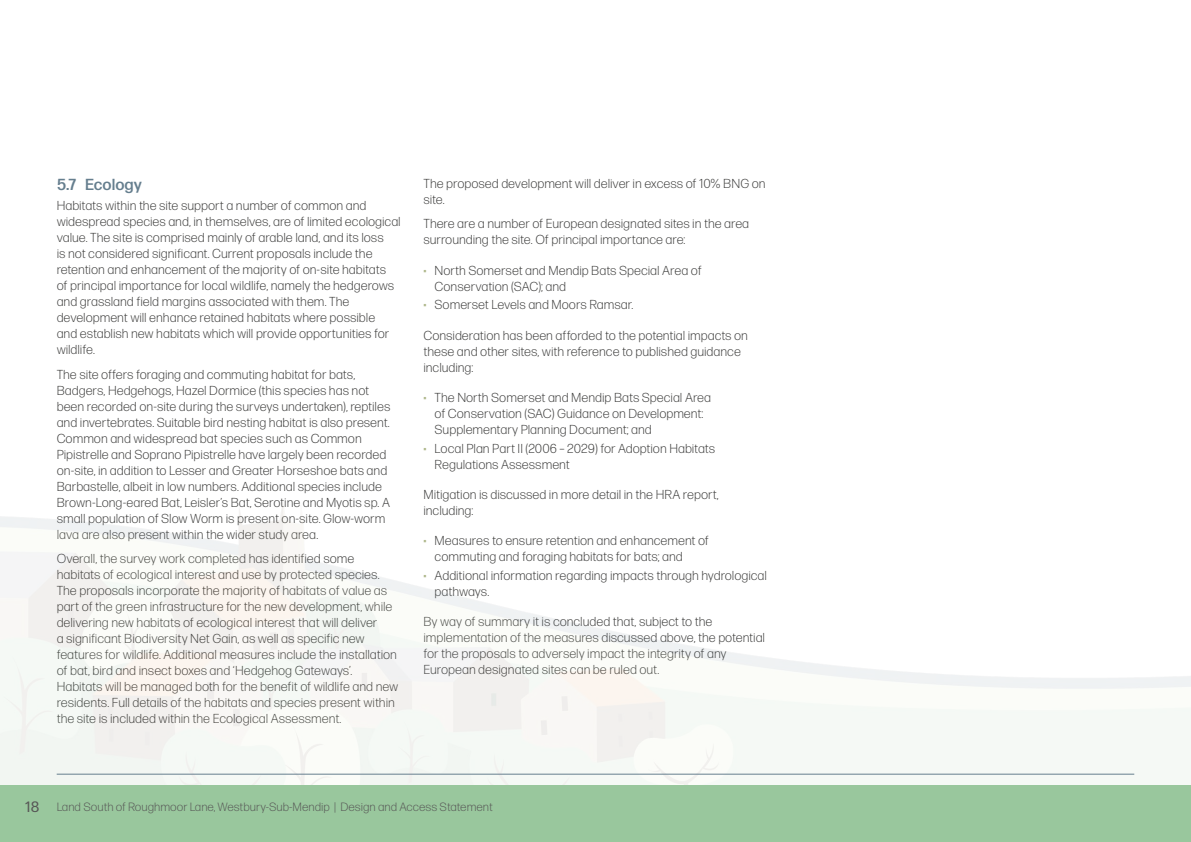
<style>
.page{position:relative;width:1191px;height:842px;background:#fff}
.page>*{position:absolute;margin:0;border:0;box-sizing:border-box;transform-origin:0 0}
.t1{font:500 16px "Forma DJR Micro";color:#657e8e}
.t2{font:300 13px/16px "Forma DJR Micro";letter-spacing:-.005em;color:#3c3c3b}
.t3{font:300 12px "Forma DJR Micro";color:#575756}
.s1{color:#afb88c}
.s2{font-weight:400;font-size:15px}
</style>
<div class="page">
<div style="left:0;top:785px;width:1191px;height:57px;background:#99c79d"></div>
<hr style="left:57px;top:774px;width:1077px;height:1px;background:#657e8e">
<p class="t1" style="left:57px;top:174px;width:86px">5.7 Ecology</p>
<p class="t2" style="left:57px;top:197px;width:345px">Habitats within the site support a number of common and widespread species and, in themselves, are of limited ecological value. The site is comprised mainly of arable land, and its loss<br>is not considered significant. Current proposals include the retention and enhancement of the majority of on-site habitats<br>of principal importance for local wildlife, namely the hedgerows and grassland field margins associated with them. The development will enhance retained habitats where possible<br>and establish new habitats which will provide opportunities for wildlife.</p>
<p class="t2" style="left:57px;top:366px;width:335px">The site offers foraging and commuting habitat for bats, Badgers, Hedgehogs, Hazel Dormice (this species has not been recorded on-site during the surveys undertaken), reptiles and invertebrates. Suitable bird nesting habitat is also present.<br>Common and widespread bat species such as Common Pipistrelle and Soprano Pipistrelle have largely been recorded on-site, in addition to Lesser and Greater Horseshoe bats and Barbastelle, albeit in low numbers. Additional species include Brown-Long-eared Bat, Leisler’s Bat, Serotine and Myotis sp. A small population of Slow Worm is present on-site. Glow-worm lava are also present within the wider study area.</p>
<p class="t2" style="left:57px;top:550px;width:343px">Overall, the survey work completed has identified some habitats of ecological interest and use by protected species.<br>The proposals incorporate the majority of habitats of value as part of the green infrastructure for the new development, while delivering new habitats of ecological interest that will deliver<br>a significant Biodiversity Net Gain, as well as specific new features for wildlife. Additional measures include the installation of bat, bird and insect boxes and ‘Hedgehog Gateways’.<br>Habitats will be managed both for the benefit of wildlife and new residents. Full details of the habitats and species present within the site is included within the Ecological Assessment.</p>
<p class="t2" style="left:423px;top:175px;width:344px">The proposed development will deliver in excess of 10% BNG on site.</p>
<p class="t2" style="left:423px;top:216px;width:327px">There are a number of European designated sites in the area surrounding the site. Of principal importance are:</p>
<p class="t2" style="left:434px;top:262px;width:269px;text-indent:-11px"><span class="s1">•</span> North Somerset and Mendip Bats Special Area of<br>Conservation (SAC); and</p>
<p class="t2" style="left:423px;top:297px;width:211px"><span class="s1">•</span> Somerset Levels and Moors Ramsar.</p>
<p class="t2" style="left:423px;top:327px;width:326px">Consideration has been afforded to the potential impacts on these and other sites, with reference to published guidance including:</p>
<p class="t2" style="left:434px;top:389px;width:278px;text-indent:-11px"><span class="s1">•</span> The North Somerset and Mendip Bats Special Area of Conservation (SAC) Guidance on Development:<br>Supplementary Planning Document; and</p>
<p class="t2" style="left:434px;top:440px;width:282px;text-indent:-11px"><span class="s1">•</span> Local Plan Part II (2006 – 2029) for Adoption Habitats<br>Regulations Assessment</p>
<p class="t2" style="left:423px;top:486px;width:297px">Mitigation is discussed in more detail in the HRA report, including:</p>
<p class="t2" style="left:434px;top:532px;width:276px;text-indent:-11px"><span class="s1">•</span> Measures to ensure retention and enhancement of commuting and foraging habitats for bats; and</p>
<p class="t2" style="left:434px;top:567px;width:334px;text-indent:-11px"><span class="s1">•</span> Additional information regarding impacts through hydrological pathways.</p>
<p class="t2" style="left:423px;top:613px;width:343px">By way of summary it is concluded that, subject to the implementation of the measures discussed above, the potential for the proposals to adversely impact the integrity of any European designated sites can be ruled out.</p>
<p class="t3" style="left:25px;top:800px;width:469px"><span class="s2">18</span> Land South of Roughmoor Lane, Westbury-Sub-Mendip | Design and Access Statement</p>
</div>
